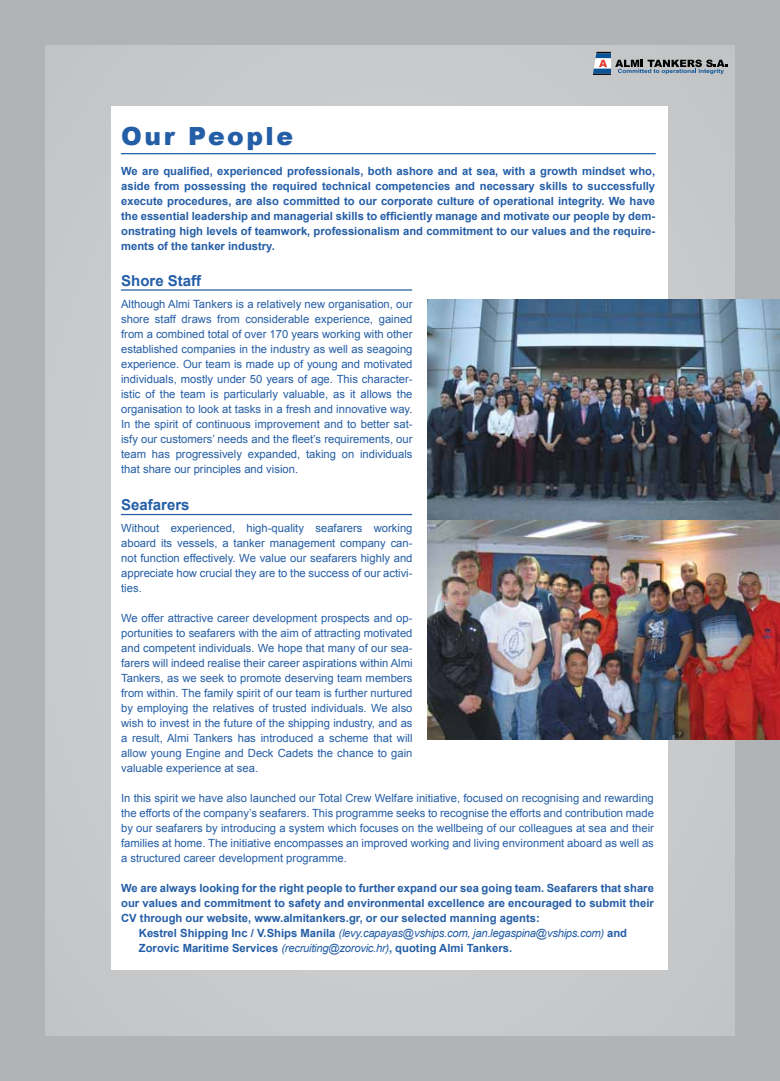
<style>
.page{position:relative;width:780px;height:1081px;background:#b1b4b6}
.page>*{position:absolute;margin:0;border:0;box-sizing:border-box;transform-origin:0 0}
.t1{font:900 25px "Arial";letter-spacing:.1em;color:#245ea6}
.t2{font:700 15px "Arial";color:#245ea6}
.t3{font:11.25px/15px "Arial";color:#245ea6;text-align:justify}
.t4{font:700 11.25px/15px "Arial";color:#245ea6;text-align:justify}
.t5{font:italic 11.25px "Arial";letter-spacing:-.025em;color:#245ea6}
.s1{font-weight:700;font-style:normal}
.s2{font-weight:400;font-style:italic}
</style>
<div class="page">
<div style="left:45px;top:45px;width:690px;height:991px;background:#c6c8ca"></div>
<div style="left:111px;top:106px;width:556px;height:863px;background:#fff"></div>
<hr style="left:121px;top:153px;width:534px;height:1px;background:#245ea6">
<hr style="left:121px;top:289px;width:291px;height:2px;background:#245ea6">
<hr style="left:121px;top:514px;width:291px;height:1px;background:#245ea6">
<svg style="left:592px;top:52px;width:135px;height:23px"></svg>
<img style="left:427px;top:299px;width:352px;height:440px">
<h1 class="t1" style="left:121px;top:117px;width:173px">Our People</h1>
<p class="t4" style="left:121px;top:163px;width:535px">We are qualified, experienced professionals, both ashore and at sea, with a growth mindset who, aside from possessing the required technical competencies and necessary skills to successfully execute procedures, are also committed to our corporate culture of operational integrity. We have the essential leadership and managerial skills to efficiently manage and motivate our people by dem&shy;onstrating high levels of teamwork, professionalism and commitment to our values and the require&shy;ments of the tanker industry.</p>
<h2 class="t2" style="left:121px;top:270px;width:82px">Shore Staff</h2>
<p class="t3" style="left:121px;top:297px;width:293px">Although Almi Tankers is a relatively new organisation, our shore staff draws from considerable experience, gained from a combined total of over 170 years working with other established companies in the industry as well as seagoing experience. Our team is made up of young and motivated individuals, mostly under 50 years of age. This character&shy;istic of the team is particularly valuable, as it allows the organisation to look at tasks in a fresh and innovative way.<br>In the spirit of continuous improvement and to better sat&shy;isfy our customers’ needs and the fleet’s requirements, our team has progressively expanded, taking on individuals that share our principles and vision.</p>
<h2 class="t2" style="left:121px;top:494px;width:70px">Seafarers</h2>
<p class="t3" style="left:121px;top:521px;width:293px">Without experienced, high-quality seafarers working aboard its vessels, a tanker management company can&shy;not function effectively. We value our seafarers highly and appreciate how crucial they are to the success of our activi&shy;ties.</p>
<p class="t3" style="left:121px;top:611px;width:293px">We offer attractive career development prospects and op&shy;portunities to seafarers with the aim of attracting motivated and competent individuals. We hope that many of our sea&shy;farers will indeed realise their career aspirations within Almi Tankers, as we seek to promote deserving team members from within. The family spirit of our team is further nurtured by employing the relatives of trusted individuals. We also wish to invest in the future of the shipping industry, and as a result, Almi Tankers has introduced a scheme that will allow young Engine and Deck Cadets the chance to gain valuable experience at sea.</p>
<p class="t3" style="left:121px;top:791px;width:534px">In this spirit we have also launched our Total Crew Welfare initiative, focused on recognising and rewarding the efforts of the company’s seafarers. This programme seeks to recognise the efforts and contribution made by our seafarers by introducing a system which focuses on the wellbeing of our colleagues at sea and their families at home. The initiative encompasses an improved working and living environment aboard as well as a structured career development programme.</p>
<p class="t4" style="left:121px;top:881px;width:534px">We are always looking for the right people to further expand our sea going team. Seafarers that share</p>
<p class="t4" style="left:121px;top:896px;width:534px">our values and commitment to safety and environmental excellence are encouraged to submit their</p>
<p class="t4" style="left:121px;top:911px;width:420px">CV through our website, www.almitankers.gr, or our selected manning agents:</p>
<p class="t5" style="left:139px;top:926px;width:490px"><span class="s1">Kestrel Shipping Inc / V.Ships Manila</span> (levy.capayas@vships.com, jan.legaspina@vships.com) <span class="s1">and</span></p>
<p class="t4" style="left:139px;top:941px;width:375px">Zorovic Maritime Services <span class="s2">(recruiting@zorovic.hr)</span>, quoting Almi Tankers.</p>
</div>
